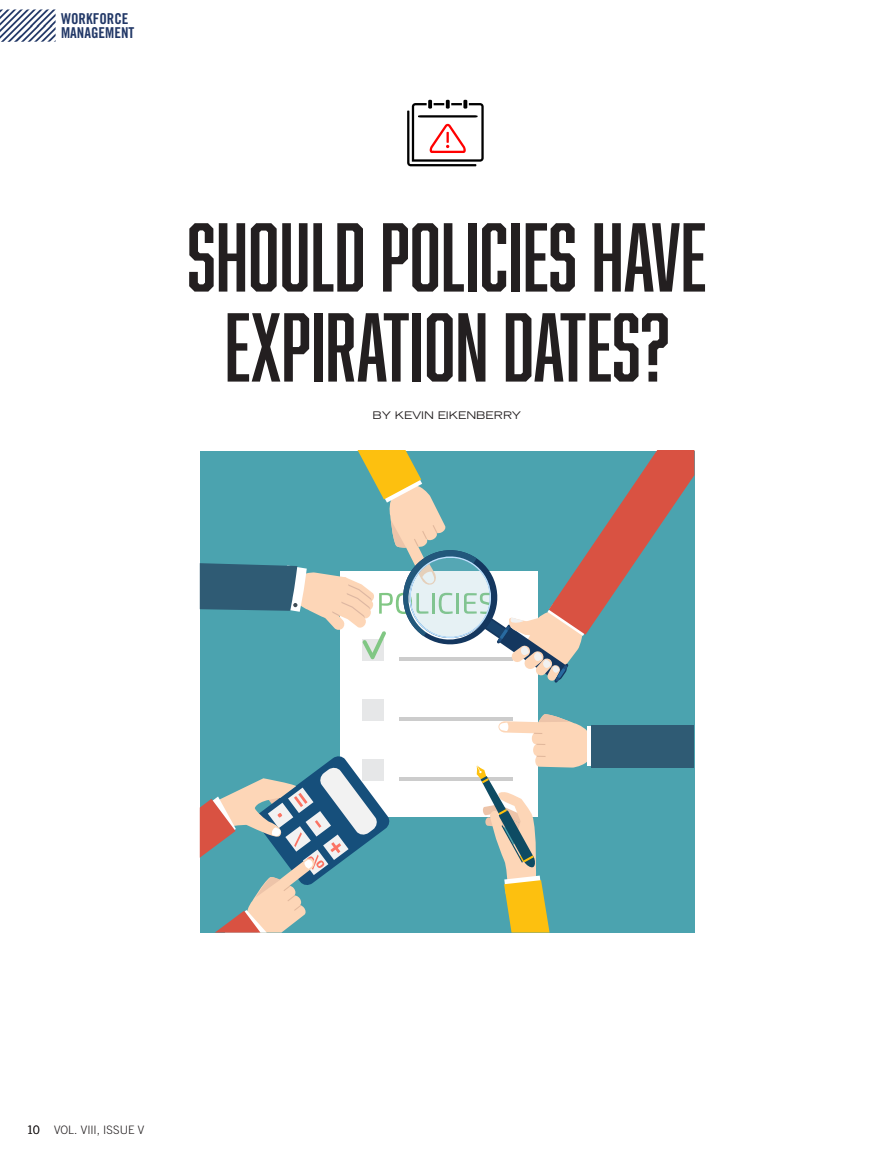
<style>
.page{position:relative;width:891px;height:1161px;background:#fff}
.page>*{position:absolute;margin:0;border:0;box-sizing:border-box;transform-origin:0 0}
.t1{font:90px/90px "Abolition";color:#231f20;text-align:center}
.t2{font:15px/14.2px "Trade Gothic LT Std Bd Cn 20";color:#223867}
.t3{font:300 11.7px "Trade Gothic LT Std";color:#231f20}
.t4{font:expanded 10.5px "Trade Gothic LT Std";color:#231f20}
</style>
<div class="page">
<img style="left:0;top:9px;width:56px;height:33px">
<div style="left:200px;top:451px;width:494px;height:482px;background:#4ba3af"></div>
<div style="left:341px;top:571px;width:197px;height:246px;background:#fff"></div>
<hr style="left:399px;top:717px;width:114px;height:4px;background:#ccc">
<div style="left:362px;top:700px;width:21px;height:21px;background:#e6e7e8"></div>
<hr style="left:399px;top:777px;width:114px;height:4px;background:#ccc">
<div style="left:587px;top:726px;width:11px;height:40px;background:#fff"></div>
<svg style="left:477px;top:714px;width:110px;height:219px"></svg>
<div style="left:591px;top:725px;width:103px;height:43px;background:#2f5b74"></div>
<svg style="left:200px;top:755px;width:190px;height:178px"></svg>
<svg style="left:200px;top:451px;width:494px;height:232px"></svg>
<svg style="left:407px;top:99px;width:77px;height:67px"></svg>
<p class="t2" style="left:61px;top:11px;width:75px">WORKFORCE<br>MANAGEMENT</p>
<p class="t1" style="left:187px;top:211px;width:521px">SHOULD POLICIES HAVE<br>EXPIRATION DATES?</p>
<p class="t4" style="left:372px;top:409px;width:150px">BY KEVIN EIKENBERRY</p>
<p class="t3" style="left:27px;top:1123px;width:119px">10 VOL. VIII, ISSUE V</p>
</div>
